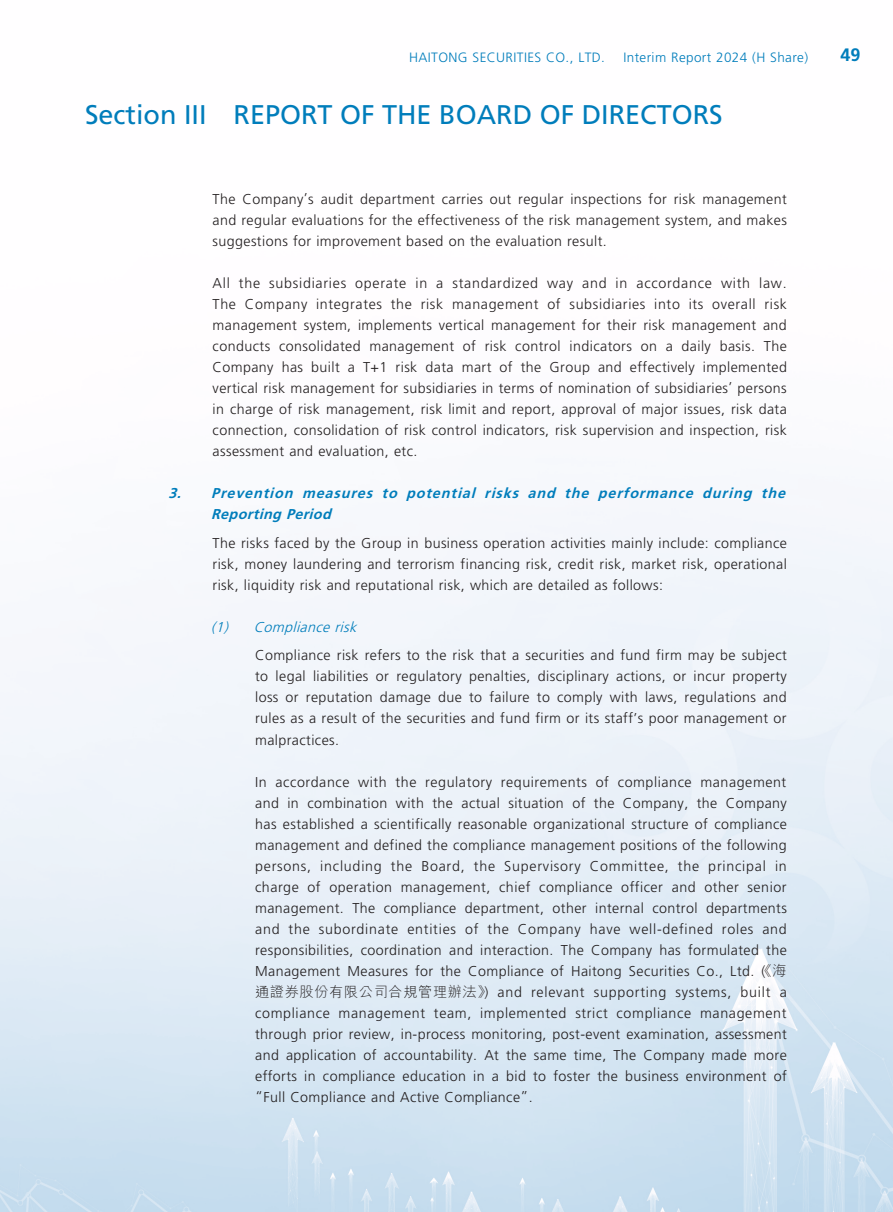
<style>
.page{position:relative;width:893px;height:1212px;background:#fff}
.page>*{position:absolute;margin:0;border:0;box-sizing:border-box;transform-origin:0 0}
.t1{font:27px "Frutiger LT Std";color:#007dbb}
.t2{font:700 18px "Frutiger LT Std";color:#007dbb}
.t3{font:300 14.25px/21px "Frutiger LT Std";letter-spacing:.03em;color:#231f20;text-align:justify}
.t4{font:italic 700 14.25px/21px "Frutiger LT Std";color:#007dbb}
.t5{font:italic 300 14.25px "Frutiger LT Std";color:#007dbb}
.t6{font:300 13.5px "Frutiger LT Std";letter-spacing:.03em;color:#007dbb}
.s1{font-family:"M Hei HK"}
</style>
<div class="page">
<img style="left:0;top:508px;width:893px;height:704px">
<p class="t6" style="left:409px;top:49px;width:197px">HAITONG SECURITIES CO., LTD.</p>
<p class="t6" style="left:623px;top:49px;width:186px">Interim Report 2024 (H Share)</p>
<p class="t2" style="left:840px;top:44px;width:22px">49</p>
<h1 class="t1" style="left:85px;top:99px;width:639px">Section III REPORT OF THE BOARD OF DIRECTORS</h1>
<p class="t3" style="left:213px;top:189px;width:576px">The Company’s audit department carries out regular inspections for risk management and regular evaluations for the effectiveness of the risk management system, and makes suggestions for improvement based on the evaluation result.</p>
<p class="t3" style="left:213px;top:273px;width:576px">All the subsidiaries operate in a standardized way and in accordance with law.<br>The Company integrates the risk management of subsidiaries into its overall risk management system, implements vertical management for their risk management and conducts consolidated management of risk control indicators on a daily basis. The Company has built a T+1 risk data mart of the Group and effectively implemented vertical risk management for subsidiaries in terms of nomination of subsidiaries’ persons in charge of risk management, risk limit and report, approval of major issues, risk data connection, consolidation of risk control indicators, risk supervision and inspection, risk assessment and evaluation, etc.</p>
<p class="t4" style="left:211px;top:483px;width:580px;text-indent:-43px">3. Prevention measures to potential risks and the performance during the<br>Reporting Period</p>
<p class="t3" style="left:213px;top:533px;width:576px">The risks faced by the Group in business operation activities mainly include: compliance risk, money laundering and terrorism financing risk, credit risk, market risk, operational risk, liquidity risk and reputational risk, which are detailed as follows:</p>
<p class="t5" style="left:211px;top:619px;width:151px">(1) Compliance risk</p>
<p class="t3" style="left:255px;top:645px;width:533px">Compliance risk refers to the risk that a securities and fund firm may be subject to legal liabilities or regulatory penalties, disciplinary actions, or incur property loss or reputation damage due to failure to comply with laws, regulations and rules as a result of the securities and fund firm or its staff’s poor management or malpractices.</p>
<p class="t3" style="left:255px;top:771px;width:533px">In accordance with the regulatory requirements of compliance management and in combination with the actual situation of the Company, the Company has established a scientifically reasonable organizational structure of compliance management and defined the compliance management positions of the following persons, including the Board, the Supervisory Committee, the principal in charge of operation management, chief compliance officer and other senior management. The compliance department, other internal control departments and the subordinate entities of the Company have well-defined roles and responsibilities, coordination and interaction. The Company has formulated the Management Measures for the Compliance of Haitong Securities Co., Ltd. (<span class="s1">《海通證券股份有限公司合規管理辦法》</span>) and relevant supporting systems, built a compliance management team, implemented strict compliance management through prior review, in-process monitoring, post-event examination, assessment and application of accountability. At the same time, The Company made more efforts in compliance education in a bid to foster the business environment of “Full Compliance and Active Compliance”.</p>
</div>
